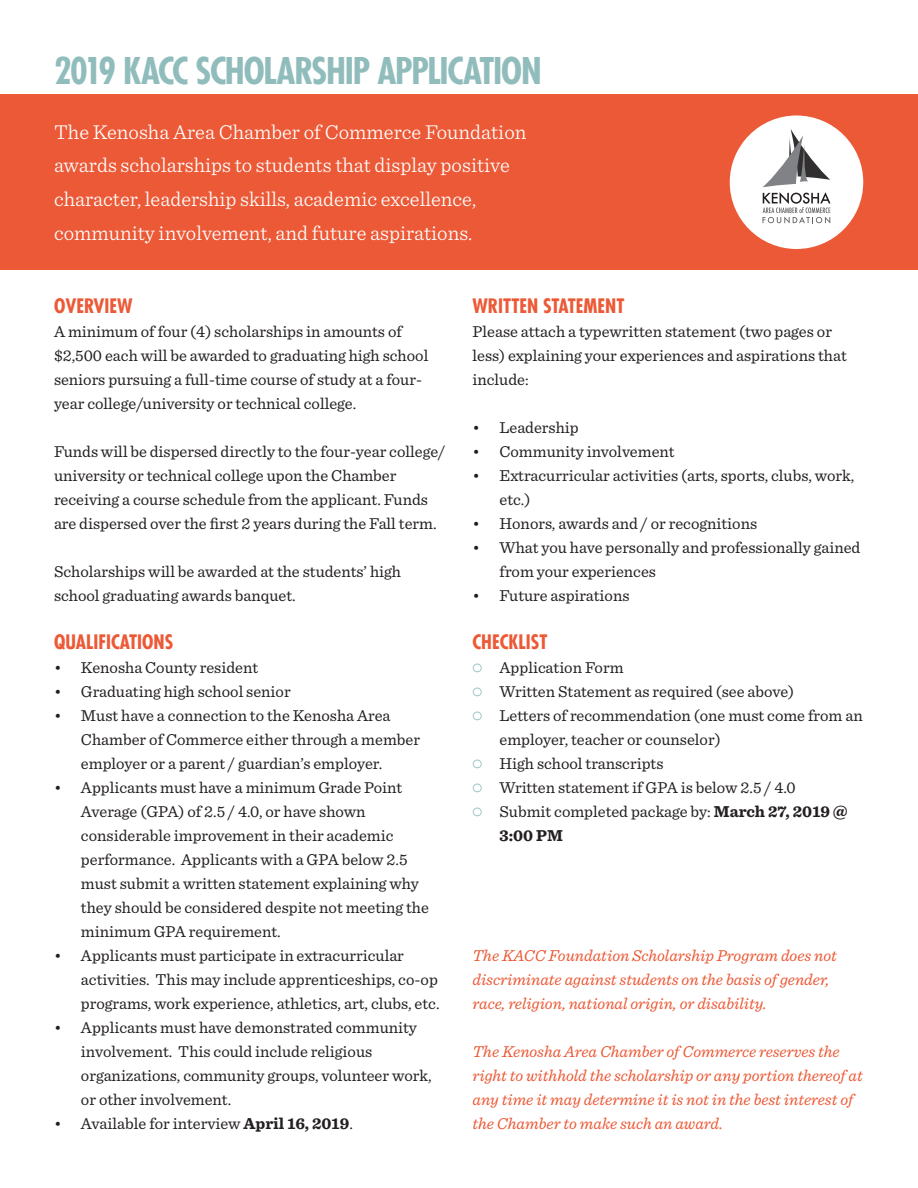
<style>
.page{position:relative;width:918px;height:1188px;background:#fff}
.page>*{position:absolute;margin:0;border:0;box-sizing:border-box;transform-origin:0 0}
.t1{font:700 condensed 36px "Futura Std";letter-spacing:-.035em;color:#90bdbc}
.t2{font:300 21px/33.6px "Sentinel";color:#fff}
.t3{font:700 condensed 19.5px "Futura Std";color:#ec5936}
.t4{font:16.5px/24px "Sentinel";color:#231f20}
.t5{font:italic 16.5px/24px "Sentinel";color:#ec5936}
.t6{font:700 16.5px "Sentinel";color:#231f20}
.s1{font-weight:700}
.s2{font-family:"Futura Std";font-weight:300;font-size:18px;color:#90bdbc}
</style>
<div class="page">
<div style="left:0;top:94px;width:918px;height:176px;background:#ec5936"></div>
<div style="left:730px;top:116px;width:133px;height:133px;background:#fff;border-radius:50%"></div>
<svg style="left:762px;top:129px;width:69px;height:94px"></svg>
<h1 class="t1" style="left:54px;top:48px;width:489px">2019 KACC SCHOLARSHIP APPLICATION</h1>
<p class="t2" style="left:54px;top:113px;width:474px">The Kenosha Area Chamber of Commerce Foundation awards scholarships to students that display positive character, leadership skills, academic excellence, community involvement, and future aspirations.</p>
<p class="t3" style="left:54px;top:294px;width:80px">OVERVIEW</p>
<p class="t4" style="left:54px;top:319px;width:376px">A minimum of four (4) scholarships in amounts of $2,500 each will be awarded to graduating high school seniors pursuing a full-time course of study at a four&shy;year college/university or technical college.</p>
<p class="t4" style="left:54px;top:439px;width:393px">Funds will be dispersed directly to the four-year college/ university or technical college upon the Chamber receiving a course schedule from the applicant. Funds are dispersed over the first 2 years during the Fall term.</p>
<p class="t4" style="left:54px;top:559px;width:349px">Scholarships will be awarded at the students’ high school graduating awards banquet.</p>
<p class="t3" style="left:54px;top:630px;width:121px">QUALIFICATIONS</p>
<p class="t4" style="left:54px;top:655px;width:206px">• Kenosha County resident</p>
<p class="t4" style="left:54px;top:679px;width:238px">• Graduating high school senior</p>
<p class="t4" style="left:81px;top:703px;width:341px;text-indent:-27px">• Must have a connection to the Kenosha Area<br>Chamber of Commerce either through a member employer or a parent / guardian’s employer.</p>
<p class="t4" style="left:81px;top:775px;width:349px;text-indent:-27px">• Applicants must have a minimum Grade Point Average (GPA) of 2.5 / 4.0, or have shown considerable improvement in their academic performance. Applicants with a GPA below 2.5 must submit a written statement explaining why they should be considered despite not meeting the minimum GPA requirement.</p>
<p class="t4" style="left:81px;top:943px;width:360px;text-indent:-27px">• Applicants must participate in extracurricular activities. This may include apprenticeships, co-op programs, work experience, athletics, art, clubs, etc.</p>
<p class="t4" style="left:81px;top:1015px;width:352px;text-indent:-27px">• Applicants must have demonstrated community involvement. This could include religious organizations, community groups, volunteer work, or other involvement.</p>
<p class="t4" style="left:54px;top:1111px;width:300px">• Available for interview <span class="s1">April 16, 2019</span>.</p>
<p class="t3" style="left:472px;top:294px;width:154px">WRITTEN STATEMENT</p>
<p class="t4" style="left:472px;top:319px;width:376px">Please attach a typewritten statement (two pages or less) explaining your experiences and aspirations that include:</p>
<p class="t4" style="left:472px;top:415px;width:108px">• Leadership</p>
<p class="t4" style="left:472px;top:439px;width:204px">• Community involvement</p>
<p class="t4" style="left:499px;top:463px;width:356px;text-indent:-27px">• Extracurricular activities (arts, sports, clubs, work, etc.)</p>
<p class="t4" style="left:472px;top:511px;width:286px">• Honors, awards and / or recognitions</p>
<p class="t4" style="left:499px;top:535px;width:362px;text-indent:-27px">• What you have personally and professionally gained from your experiences</p>
<p class="t4" style="left:472px;top:583px;width:159px">• Future aspirations</p>
<p class="t3" style="left:472px;top:630px;width:76px">CHECKLIST</p>
<p class="t4" style="left:472px;top:655px;width:153px"><span class="s2">o</span> Application Form</p>
<p class="t4" style="left:472px;top:679px;width:323px"><span class="s2">o</span> Written Statement as required (see above)</p>
<p class="t4" style="left:472px;top:703px;width:392px"><span class="s2">o</span> Letters of recommendation (one must come from an</p>
<p class="t4" style="left:499px;top:727px;width:223px">employer, teacher or counselor)</p>
<p class="t4" style="left:472px;top:751px;width:193px"><span class="s2">o</span> High school transcripts</p>
<p class="t4" style="left:472px;top:775px;width:325px"><span class="s2">o</span> Written statement if GPA is below 2.5 / 4.0</p>
<p class="t4" style="left:472px;top:799px;width:377px"><span class="s2">o</span> Submit completed package by: <span class="s1">March 27, 2019 @</span></p>
<p class="t6" style="left:499px;top:823px;width:65px">3:00 PM</p>
<p class="t5" style="left:473px;top:943px;width:366px">The KACC Foundation Scholarship Program does not discriminate against students on the basis of gender, race, religion, national origin, or disability.</p>
<p class="t5" style="left:473px;top:1039px;width:392px">The Kenosha Area Chamber of Commerce reserves the right to withhold the scholarship or any portion thereof at any time it may determine it is not in the best interest of the Chamber to make such an award.</p>
</div>
